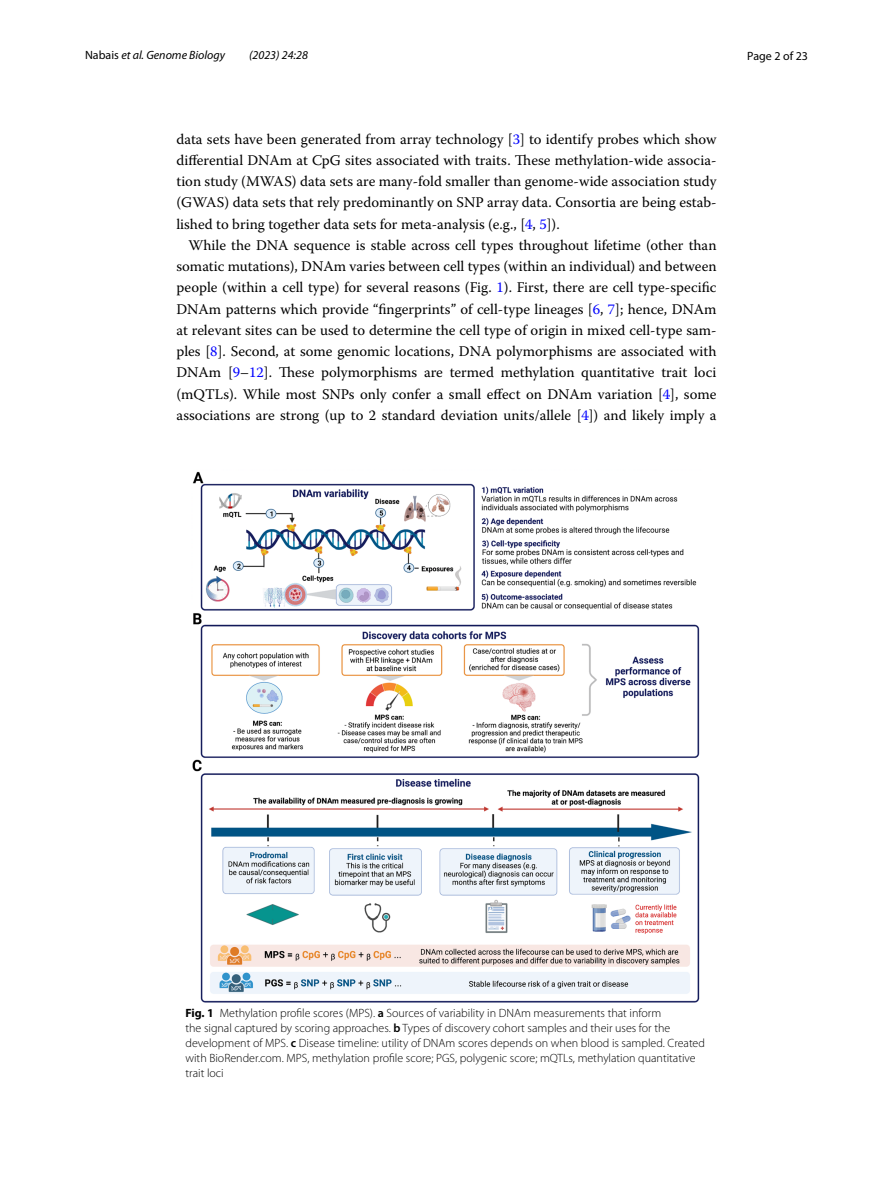
<style>
.page{position:relative;width:893px;height:1187px;background:#fff}
.page>*{position:absolute;margin:0;border:0;box-sizing:border-box;transform-origin:0 0}
.t1{font:14.7px/21.3px "Warnock Pro";color:#000;text-align:justify}
.t2{font:300 12px/15px "Myriad Pro";color:#000}
.t3{font:italic 12px "Myriad Pro";color:#000}
.t4{font:12px "Myriad Pro";color:#000}
.s1{font-style:normal}
.s2{color:#00f}
.s3{font-weight:700}
.s4{font-weight:600}
</style>
<div class="page">
<img style="left:192px;top:471px;width:508px;height:531px">
<p class="t3" style="left:85px;top:48px;width:142px"><span class="s1">Nabais</span> et al. Genome Biology</p>
<p class="t3" style="left:249px;top:48px;width:60px">(2023) 24:28</p>
<p class="t4" style="left:747px;top:48px;width:62px">Page 2 of 23</p>
<p class="t1" style="left:176px;top:128px;width:542px">data sets have been generated from array technology [<span class="s2">3</span>] to identify probes which show differential DNAm at CpG sites associated with traits. These methylation-wide associa&shy;tion study (MWAS) data sets are many-fold smaller than genome-wide association study (GWAS) data sets that rely predominantly on SNP array data. Consortia are being estab&shy;lished to bring together data sets for meta-analysis (e.g., [<span class="s2">4</span>, <span class="s2">5</span>]).</p>
<p class="t1" style="left:176px;top:234px;width:542px;text-indent:12px">While the DNA sequence is stable across cell types throughout lifetime (other than somatic mutations), DNAm varies between cell types (within an individual) and between people (within a cell type) for several reasons (Fig. <span class="s2">1</span>). First, there are cell type-specific DNAm patterns which provide “fingerprints” of cell-type lineages [<span class="s2">6</span>, <span class="s2">7</span>]; hence, DNAm at relevant sites can be used to determine the cell type of origin in mixed cell-type sam&shy;ples [<span class="s2">8</span>]. Second, at some genomic locations, DNA polymorphisms are associated with DNAm [<span class="s2">9</span>–<span class="s2">12</span>]. These polymorphisms are termed methylation quantitative trait loci (mQTLs). While most SNPs only confer a small effect on DNAm variation [<span class="s2">4</span>], some associations are strong (up to 2 standard deviation units/allele [<span class="s2">4</span>]) and likely imply a</p>
<p class="t2" style="left:185px;top:1005px;width:521px"><span class="s3">Fig. 1</span> Methylation profile scores (MPS). <span class="s4">a</span> Sources of variability in DNAm measurements that inform<br>the signal captured by scoring approaches. <span class="s4">b</span> Types of discovery cohort samples and their uses for the development of MPS. <span class="s4">c</span> Disease timeline: utility of DNAm scores depends on when blood is sampled. Created with BioRender.com. MPS, methylation profile score; PGS, polygenic score; mQTLs, methylation quantitative trait loci</p>
</div>
